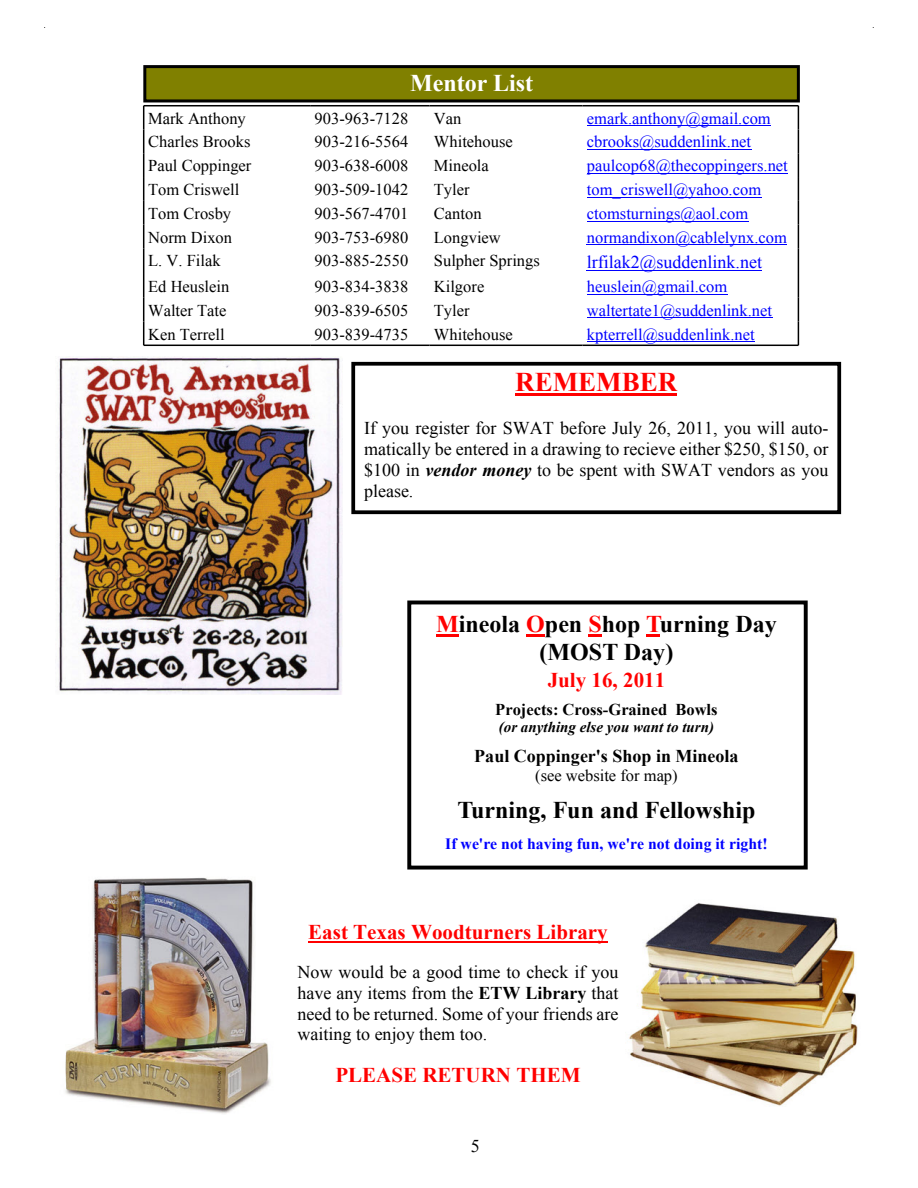
<style>
.page{position:relative;width:918px;height:1188px;background:#fff}
.page>*{position:absolute;margin:0;border:0;box-sizing:border-box;transform-origin:0 0}
.t1{font:700 27px "Times New Roman";color:#f00}
.t2{font:700 24px/27.6px "Times New Roman";color:#000;text-align:center}
.t3{font:700 24px "Times New Roman";color:#fff}
.t4{font:700 21px "Times New Roman";color:#f00}
.t5{font:18px/20.7px "Times New Roman";color:#000;text-align:justify}
.t6{font:700 18px "Times New Roman";color:#000}
.t7{font:18px "Times New Roman";color:#00f}
.t8{font:16.5px "Times New Roman";color:#000}
.t9{font:16.5px "Times New Roman";color:#00f}
.t10{font:700 16.5px "Times New Roman";color:#000}
.t11{font:700 15.75px "Times New Roman";color:#00f}
.t12{font:italic 700 15px "Times New Roman";color:#000}
.s1{font-weight:700;font-style:italic}
.s2{color:#f00}
.s3{font-weight:700}
</style>
<div class="page">
<hr style="left:587px;top:126px;width:184px;height:1px;background:#00f">
<hr style="left:587px;top:149px;width:164px;height:1px;background:#00f">
<hr style="left:587px;top:173px;width:201px;height:1px;background:#00f">
<hr style="left:587px;top:197px;width:174px;height:1px;background:#00f">
<hr style="left:587px;top:221px;width:161px;height:1px;background:#00f">
<hr style="left:587px;top:244px;width:200px;height:1px;background:#00f">
<hr style="left:587px;top:270px;width:175px;height:1px;background:#00f">
<hr style="left:587px;top:294px;width:140px;height:1px;background:#00f">
<hr style="left:587px;top:318px;width:185px;height:1px;background:#00f">
<hr style="left:587px;top:341px;width:168px;height:1px;background:#00f">
<hr style="left:144px;top:105px;width:166px;height:1px;background:#000">
<hr style="left:310px;top:105px;width:119px;height:1px;background:#000">
<hr style="left:429px;top:105px;width:153px;height:1px;background:#000">
<hr style="left:582px;top:105px;width:216px;height:1px;background:#000">
<hr style="left:144px;top:345px;width:166px;height:1px;background:#000">
<hr style="left:310px;top:345px;width:119px;height:1px;background:#000">
<hr style="left:429px;top:345px;width:153px;height:1px;background:#000">
<hr style="left:582px;top:345px;width:216px;height:1px;background:#000">
<svg style="left:143px;top:106px;width:1px;height:239px"></svg>
<svg style="left:798px;top:106px;width:1px;height:239px"></svg>
<div style="left:145px;top:67px;width:653px;height:34px;background:#808000"></div>
<div style="left:143px;top:65px;width:657px;height:37px;border:3px solid #000"></div>
<img style="left:65px;top:878px;width:206px;height:236px">
<img style="left:629px;top:903px;width:229px;height:203px">
<hr style="left:308px;top:941px;width:300px;height:2px;background:#f00">
<div style="left:351px;top:362px;width:490px;height:152px;border:4px solid #000"></div>
<hr style="left:515px;top:394px;width:162px;height:2px;background:#f00">
<img style="left:56px;top:356px;width:287px;height:338px">
<div style="left:407px;top:601px;width:401px;height:269px;border:4px solid #000"></div>
<hr style="left:436px;top:635px;width:23px;height:2px;background:#f00">
<svg style="left:526px;top:635px;width:19px;height:2px"></svg>
<svg style="left:588px;top:635px;width:14px;height:2px"></svg>
<svg style="left:646px;top:635px;width:14px;height:2px"></svg>
<h2 class="t3" style="left:410px;top:74px;width:124px">Mentor List</h2>
<p class="t8" style="left:148px;top:112px;width:99px">Mark Anthony</p>
<p class="t8" style="left:315px;top:112px;width:95px">903-963-7128</p>
<p class="t8" style="left:434px;top:112px;width:29px">Van</p>
<p class="t9" style="left:587px;top:112px;width:185px">emark.anthony@gmail.com</p>
<p class="t8" style="left:148px;top:136px;width:104px">Charles Brooks</p>
<p class="t8" style="left:315px;top:136px;width:95px">903-216-5564</p>
<p class="t8" style="left:434px;top:136px;width:80px">Whitehouse</p>
<p class="t9" style="left:587px;top:136px;width:166px">cbrooks@suddenlink.net</p>
<p class="t8" style="left:148px;top:160px;width:105px">Paul Coppinger</p>
<p class="t8" style="left:315px;top:160px;width:95px">903-638-6008</p>
<p class="t8" style="left:434px;top:160px;width:56px">Mineola</p>
<p class="t9" style="left:587px;top:160px;width:202px">paulcop68@thecoppingers.net</p>
<p class="t8" style="left:148px;top:184px;width:93px">Tom Criswell</p>
<p class="t8" style="left:315px;top:184px;width:95px">903-509-1042</p>
<p class="t8" style="left:434px;top:184px;width:37px">Tyler</p>
<p class="t9" style="left:587px;top:184px;width:176px">tom_criswell@yahoo.com</p>
<p class="t8" style="left:148px;top:207px;width:85px">Tom Crosby</p>
<p class="t8" style="left:315px;top:207px;width:95px">903-567-4701</p>
<p class="t8" style="left:434px;top:207px;width:49px">Canton</p>
<p class="t9" style="left:587px;top:207px;width:163px">ctomsturnings@aol.com</p>
<p class="t8" style="left:148px;top:231px;width:85px">Norm Dixon</p>
<p class="t8" style="left:315px;top:231px;width:95px">903-753-6980</p>
<p class="t8" style="left:434px;top:231px;width:68px">Longview</p>
<p class="t9" style="left:587px;top:231px;width:202px">normandixon@cablelynx.com</p>
<p class="t8" style="left:148px;top:255px;width:74px">L. V. Filak</p>
<p class="t8" style="left:315px;top:255px;width:95px">903-885-2550</p>
<p class="t8" style="left:434px;top:255px;width:108px">Sulpher Springs</p>
<p class="t7" style="left:587px;top:255px;width:177px">lrfilak2@suddenlink.net</p>
<p class="t8" style="left:148px;top:281px;width:83px">Ed Heuslein</p>
<p class="t8" style="left:315px;top:281px;width:95px">903-834-3838</p>
<p class="t8" style="left:434px;top:281px;width:52px">Kilgore</p>
<p class="t9" style="left:587px;top:281px;width:142px">heuslein@gmail.com</p>
<p class="t8" style="left:148px;top:304px;width:80px">Walter Tate</p>
<p class="t8" style="left:315px;top:304px;width:95px">903-839-6505</p>
<p class="t8" style="left:434px;top:304px;width:37px">Tyler</p>
<p class="t9" style="left:587px;top:304px;width:187px">waltertate1@suddenlink.net</p>
<p class="t8" style="left:148px;top:328px;width:78px">Ken Terrell</p>
<p class="t8" style="left:315px;top:328px;width:95px">903-839-4735</p>
<p class="t8" style="left:434px;top:328px;width:80px">Whitehouse</p>
<p class="t9" style="left:587px;top:328px;width:169px">kpterrell@suddenlink.net</p>
<h1 class="t1" style="left:515px;top:372px;width:163px">REMEMBER</h1>
<p class="t5" style="left:364px;top:420px;width:466px">If you register for SWAT before July 26, 2011, you will auto&shy;matically be entered in a drawing to recieve either $250, $150, or $100 in <span class="s1">vendor money</span> to be spent with SWAT vendors as you please.</p>
<h2 class="t2" style="left:436px;top:613px;width:342px"><span class="s2">M</span>ineola <span class="s2">O</span>pen <span class="s2">S</span>hop <span class="s2">T</span>urning Day (MOST Day)</h2>
<p class="t4" style="left:548px;top:673px;width:119px">July 16, 2011</p>
<p class="t10" style="left:495px;top:704px;width:224px">Projects: Cross-Grained Bowls</p>
<p class="t12" style="left:499px;top:722px;width:217px">(or anything else you want to turn)</p>
<p class="t6" style="left:474px;top:750px;width:266px">Paul Coppinger's Shop in Mineola</p>
<p class="t8" style="left:535px;top:770px;width:144px">(see website for map)</p>
<h2 class="t2" style="left:457px;top:798px;width:300px">Turning, Fun and Fellowship</h2>
<p class="t11" style="left:445px;top:838px;width:324px">If we're not having fun, we're not doing it right!</p>
<p class="t4" style="left:308px;top:925px;width:301px">East Texas Woodturners Library</p>
<p class="t5" style="left:298px;top:964px;width:322px">Now would be a good time to check if you have any items from the <span class="s3">ETW Library</span> that need to be returned. Some of your friends are waiting to enjoy them too.</p>
<p class="t4" style="left:335px;top:1068px;width:247px">PLEASE RETURN THEM</p>
<p class="t5" style="left:471px;top:1137px;width:10px">5</p>
</div>
